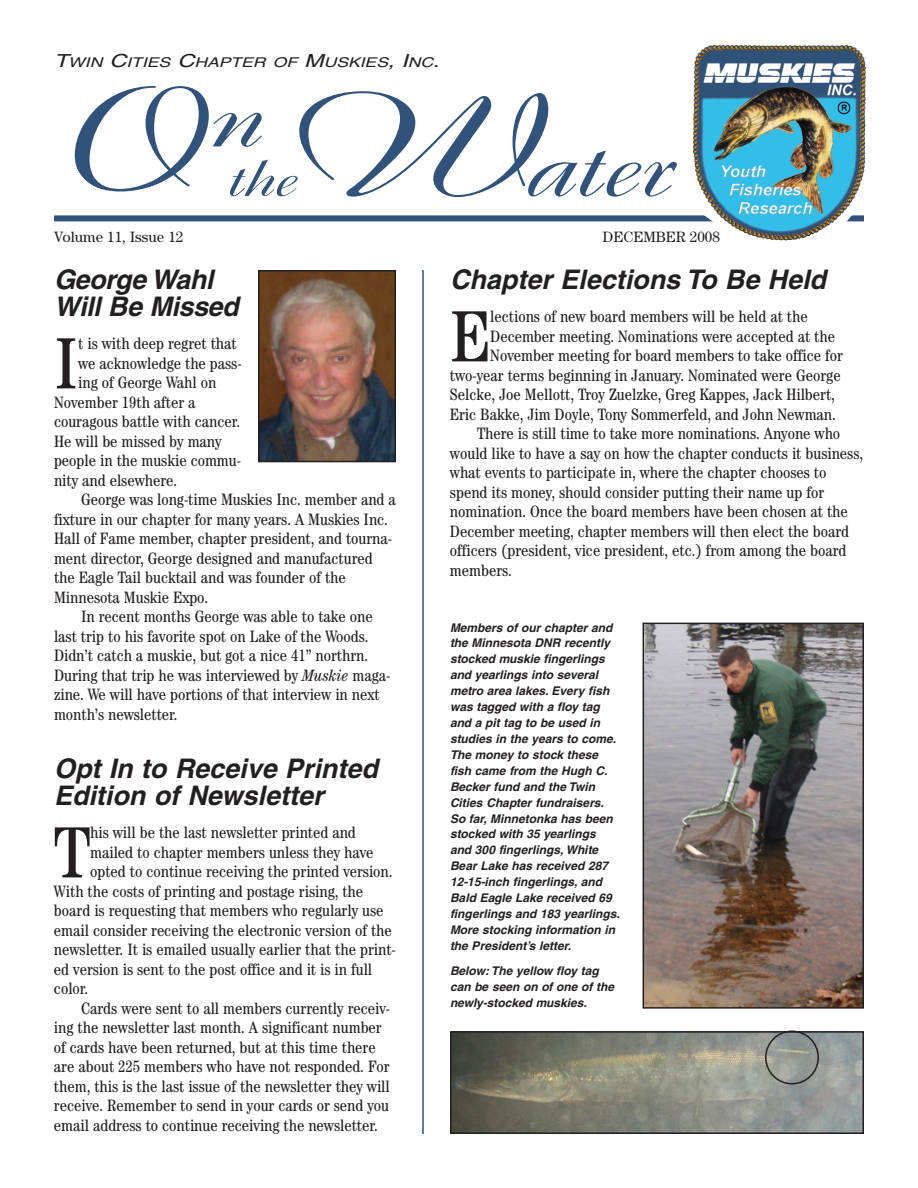
<style>
.page{position:relative;width:918px;height:1188px;background:#fff}
.page>*{position:absolute;margin:0;border:0;box-sizing:border-box;transform-origin:0 0}
.t1{font:144px "Boulevard";color:#31527a;scale:1.3 1}
.t2{font:90px "Boulevard";color:#31527a;scale:1.3 1}
.t3{font:condensed 72.75px "Century";color:#231f20}
.t4{font:54px "Boulevard";color:#31527a;scale:1.3 1}
.t5{font:italic 700 27px/27px "Helvetica";color:#231f20}
.t6{font:condensed 16.5px "Century";color:#231f20}
.t7{font:15px "Century";color:#231f20}
.t8{font:italic 13.5px "Helvetica";color:#231f20;scale:1.3 1}
.t9{font:italic 700 12px/15.9px "Helvetica";color:#231f20}
.s1{font-size:18px}
.s2{font-size:144px}
.s3{font-style:italic}
</style>
<div class="page">
<div style="left:54px;top:215px;width:810px;height:6px;background:#31527a"></div>
<img style="left:686px;top:44px;width:180px;height:197px">
<hr style="left:422px;top:270px;width:2px;height:864px;background:#31527a">
<img style="left:646px;top:626px;width:215px;height:380px">
<div style="left:643px;top:623px;width:221px;height:386px;border:2px solid #231f20"></div>
<img style="left:453px;top:1034px;width:408px;height:97px">
<div style="left:450px;top:1031px;width:414px;height:103px;border:2px solid #231f20"></div>
<img style="left:261px;top:273px;width:132px;height:186px">
<div style="left:258px;top:270px;width:138px;height:192px;border:2px solid #231f20"></div>
<svg style="left:765px;top:1030px;width:54px;height:54px;background:#8c908c"></svg>
<p class="t8" style="left:54px;top:57px;width:301px"><span class="s1">T</span>WIN <span class="s1">C</span>ITIES <span class="s1">C</span>HAPTER OF <span class="s1">M</span>USKIES<span class="s1">, I</span>NC<span class="s1">.</span></p>
<h1 class="t1" style="left:54px;top:93px;width:161px">O<sup>n</sup></h1>
<h2 class="t2" style="left:279px;top:136px;width:302px"><span class="s2">W</span>ater</h2>
<h3 class="t4" style="left:225px;top:160px;width:56px">the</h3>
<p class="t7" style="left:54px;top:232px;width:131px">Volume 11, Issue 12</p>
<p class="t7" style="left:603px;top:232px;width:119px">DECEMBER 2008</p>
<h3 class="t5" style="left:54px;top:269px;width:191px">George Wahl<br>Will Be Missed</h3>
<h3 class="t3" style="left:54px;top:338px;width:26px">I</h3>
<p class="t6" style="left:78px;top:338px;width:160px">t is with deep regret that</p>
<p class="t6" style="left:78px;top:357px;width:165px">we acknowledge the pass-</p>
<p class="t6" style="left:78px;top:377px;width:140px">ing of George Wahl on</p>
<p class="t6" style="left:54px;top:396px;width:143px">November 19th after a</p>
<p class="t6" style="left:54px;top:416px;width:188px">couragous battle with cancer.</p>
<p class="t6" style="left:54px;top:435px;width:169px">He will be missed by many</p>
<p class="t6" style="left:54px;top:455px;width:189px">people in the muskie commu-</p>
<p class="t6" style="left:54px;top:474px;width:125px">nity and elsewhere.</p>
<p class="t6" style="left:81px;top:494px;width:316px">George was long-time Muskies Inc. member and a</p>
<p class="t6" style="left:54px;top:513px;width:335px">fixture in our chapter for many years. A Muskies Inc.</p>
<p class="t6" style="left:54px;top:533px;width:340px">Hall of Fame member, chapter president, and tourna-</p>
<p class="t6" style="left:54px;top:552px;width:320px">ment director, George designed and manufactured</p>
<p class="t6" style="left:54px;top:572px;width:293px">the Eagle Tail bucktail and was founder of the</p>
<p class="t6" style="left:54px;top:591px;width:156px">Minnesota Muskie Expo.</p>
<p class="t6" style="left:81px;top:611px;width:293px">In recent months George was able to take one</p>
<p class="t6" style="left:54px;top:630px;width:316px">last trip to his favorite spot on Lake of the Woods.</p>
<p class="t6" style="left:54px;top:650px;width:316px">Didn’t catch a muskie, but got a nice 41” northrn.</p>
<p class="t6" style="left:54px;top:669px;width:338px">During that trip he was interviewed by <span class="s3">Muskie</span> maga-</p>
<p class="t6" style="left:54px;top:689px;width:327px">zine. We will have portions of that interview in next</p>
<p class="t6" style="left:54px;top:708px;width:125px">month’s newsletter.</p>
<h3 class="t5" style="left:54px;top:758px;width:331px">Opt In to Receive Printed<br>Edition of Newsletter</h3>
<h3 class="t3" style="left:54px;top:827px;width:38px">T</h3>
<p class="t6" style="left:90px;top:827px;width:267px">his will be the last newsletter printed and</p>
<p class="t6" style="left:90px;top:846px;width:285px">mailed to chapter members unless they have</p>
<p class="t6" style="left:90px;top:866px;width:304px">opted to continue receiving the printed version.</p>
<p class="t6" style="left:54px;top:885px;width:311px">With the costs of printing and postage rising, the</p>
<p class="t6" style="left:54px;top:905px;width:331px">board is requesting that members who regularly use</p>
<p class="t6" style="left:54px;top:924px;width:339px">email consider receiving the electronic version of the</p>
<p class="t6" style="left:54px;top:944px;width:343px">newsletter. It is emailed usually earlier that the print-</p>
<p class="t6" style="left:54px;top:963px;width:320px">ed version is sent to the post office and it is in full</p>
<p class="t6" style="left:54px;top:983px;width:36px">color.</p>
<p class="t6" style="left:81px;top:1002px;width:311px">Cards were sent to all members currently receiv-</p>
<p class="t6" style="left:54px;top:1022px;width:329px">ing the newsletter last month. A significant number</p>
<p class="t6" style="left:54px;top:1041px;width:323px">of cards have been returned, but at this time there</p>
<p class="t6" style="left:54px;top:1061px;width:337px">are about 225 members who have not responded. For</p>
<p class="t6" style="left:54px;top:1080px;width:337px">them, this is the last issue of the newsletter they will</p>
<p class="t6" style="left:54px;top:1100px;width:337px">receive. Remember to send in your cards or send you</p>
<p class="t6" style="left:54px;top:1119px;width:325px">email address to continue receiving the newsletter.</p>
<h3 class="t5" style="left:450px;top:269px;width:383px">Chapter Elections To Be Held</h3>
<h3 class="t3" style="left:450px;top:311px;width:42px">E</h3>
<p class="t6" style="left:490px;top:311px;width:319px">lections of new board members will be held at the</p>
<p class="t6" style="left:490px;top:330px;width:346px">December meeting. Nominations were accepted at the</p>
<p class="t6" style="left:490px;top:350px;width:354px">November meeting for board members to take office for</p>
<p class="t6" style="left:450px;top:369px;width:392px">two-year terms beginning in January. Nominated were George</p>
<p class="t6" style="left:450px;top:389px;width:386px">Selcke, Joe Mellott, Troy Zuelzke, Greg Kappes, Jack Hilbert,</p>
<p class="t6" style="left:450px;top:408px;width:387px">Eric Bakke, Jim Doyle, Tony Sommerfeld, and John Newman.</p>
<p class="t6" style="left:477px;top:428px;width:365px">There is still time to take more nominations. Anyone who</p>
<p class="t6" style="left:450px;top:447px;width:415px">would like to have a say on how the chapter conducts it business,</p>
<p class="t6" style="left:450px;top:467px;width:378px">what events to participate in, where the chapter chooses to</p>
<p class="t6" style="left:450px;top:486px;width:376px">spend its money, should consider putting their name up for</p>
<p class="t6" style="left:450px;top:506px;width:399px">nomination. Once the board members have been chosen at the</p>
<p class="t6" style="left:450px;top:525px;width:401px">December meeting, chapter members will then elect the board</p>
<p class="t6" style="left:450px;top:545px;width:398px">officers (president, vice president, etc.) from among the board</p>
<p class="t6" style="left:450px;top:564px;width:63px">members.</p>
<p class="t9" style="left:450px;top:621px;width:174px">Members of our chapter and the Minnesota DNR recently stocked muskie fingerlings and yearlings into several metro area lakes. Every fish was tagged with a floy tag and a pit tag to be used in studies in the years to come.<br>The money to stock these fish came from the Hugh C.<br>Becker fund and the Twin<br>Cities Chapter fundraisers.<br>So far, Minnetonka has been stocked with 35 yearlings and 300 fingerlings, White<br>Bear Lake has received 287<br>12-15-inch fingerlings, and<br>Bald Eagle Lake received 69 fingerlings and 183 yearlings.<br>More stocking information in the President’s letter.</p>
<p class="t9" style="left:450px;top:964px;width:168px">Below: The yellow floy tag can be seen on of one of the newly-stocked muskies.</p>
</div>
